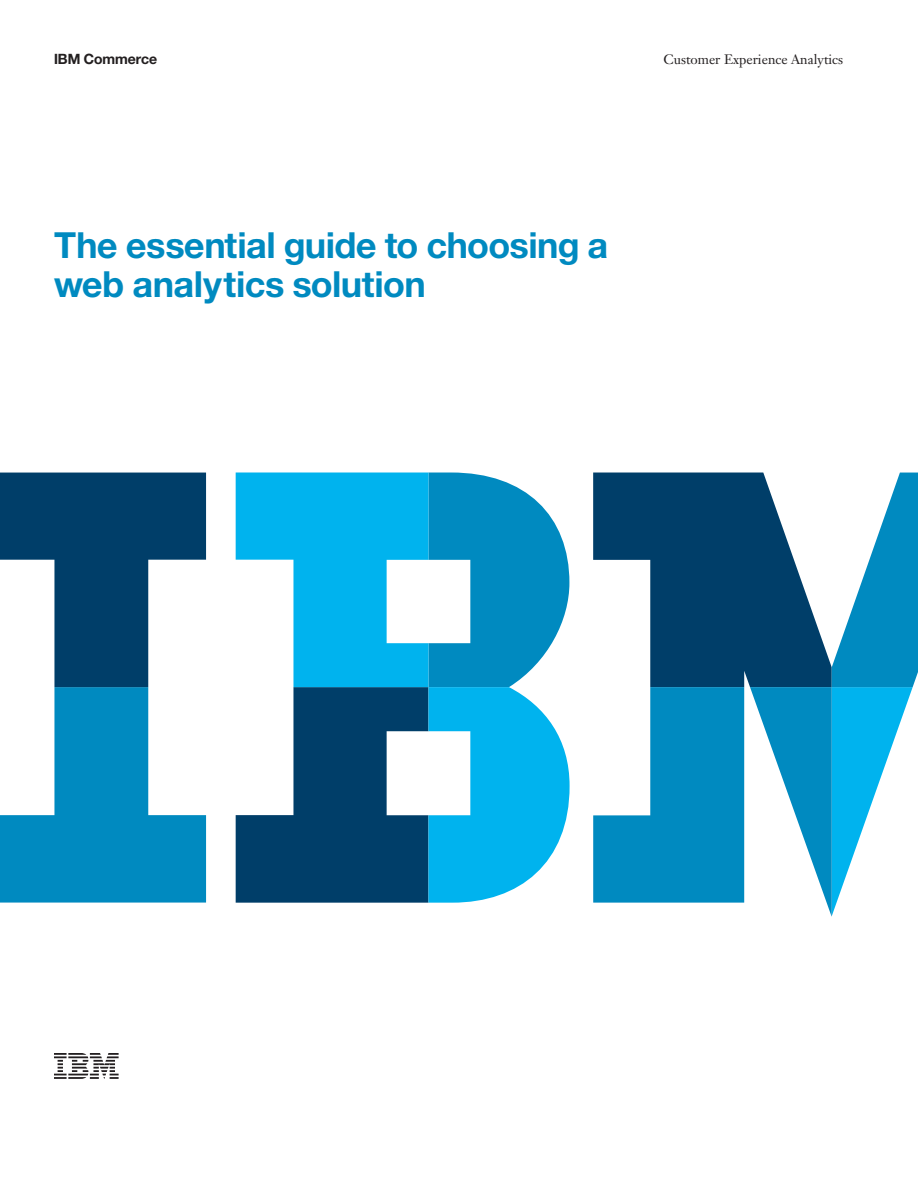
<style>
.page{position:relative;width:918px;height:1188px;background:#fff}
.page>*{position:absolute;margin:0;border:0;box-sizing:border-box;transform-origin:0 0}
._1A_title__color{font:36px/39px "Helv Neue Boldfor IBM";color:#008ac0}
.t1{font:14.25px "Helv Neue Boldfor IBM";color:#231f20}
.t2{font:13.5px "Janson Text LT Pro";color:#231f20}
</style>
<div class="page">
<svg style="left:0;top:687px;width:206px;height:216px;fill:#008ac0"></svg>
<svg style="left:593px;top:473px;width:239px;height:214px;fill:#003e69"></svg>
<svg style="left:0;top:473px;width:206px;height:214px;fill:#003e69"></svg>
<svg style="left:593px;top:687px;width:239px;height:229px;fill:#008ac0"></svg>
<svg style="left:832px;top:473px;width:86px;height:442px"></svg>
<svg style="left:236px;top:473px;width:334px;height:430px"></svg>
<svg style="left:54px;top:1053px;width:65px;height:26px"></svg>
<p class="t1" style="left:54px;top:50px;width:105px">IBM Commerce</p>
<p class="t2" style="left:664px;top:51px;width:181px">Customer Experience Analytics</p>
<h1 class="_1A_title__color" style="left:54px;top:225px;width:555px">The essential guide to choosing a web analytics solution</h1>
</div>
